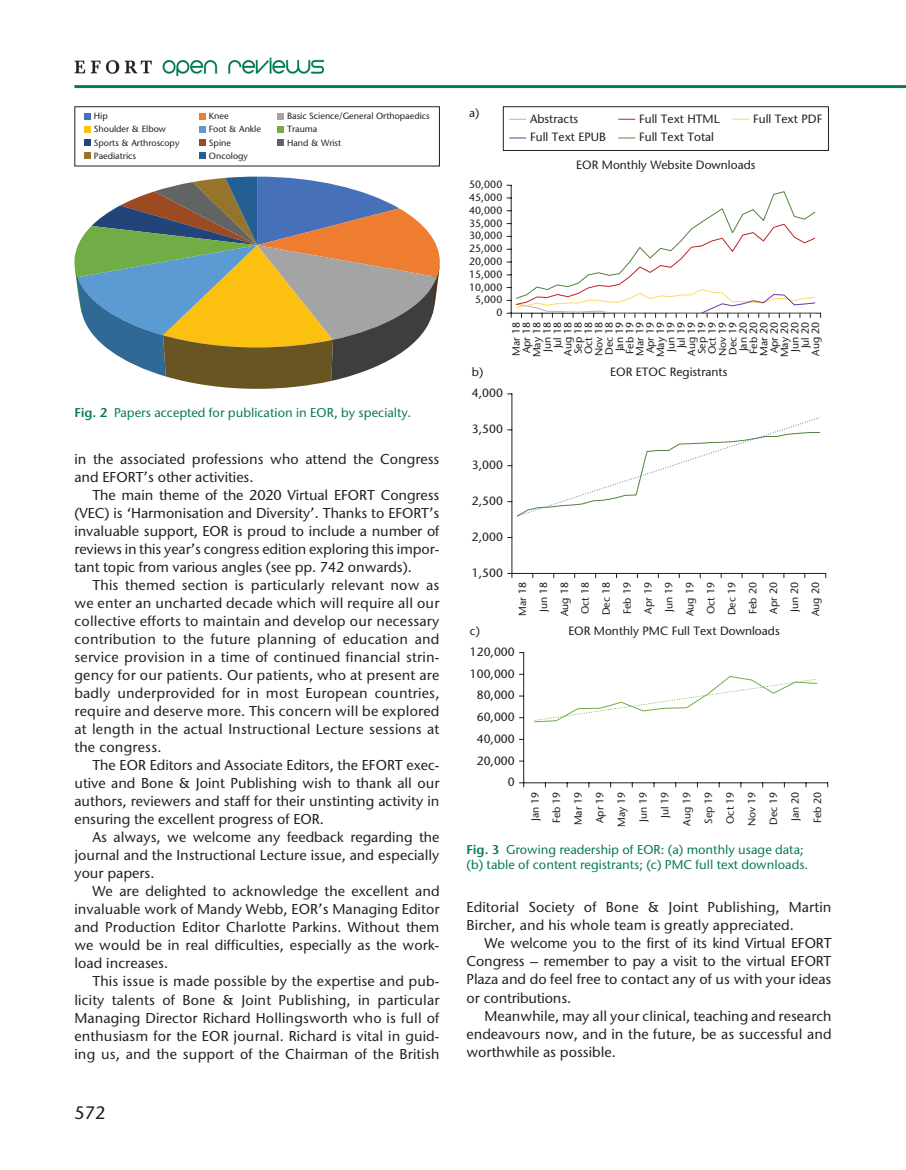
<style>
.page{position:relative;width:906px;height:1170px;background:#fff}
.page>*{position:absolute;margin:0;border:0;box-sizing:border-box;transform-origin:0 0}
.t1{font:500 18px "Stone Sans ITC Pro";color:#231f20}
.t2{font:500 14.25px/18px "Stone Sans ITC Pro";color:#231f20;text-align:justify}
.t3{font:500 12.75px/15px "Stone Sans ITC Pro";color:#077a4e}
.t4{font:500 12px "Stone Sans Std";color:#231f20}
.t5{font:500 10.5px/10.4px "Stone Sans Std";color:#231f20;text-align:right}
.t6{font:500 9px "Stone Sans Std";color:#231f20}
.s1{font-weight:600}
</style>
<div class="page">
<img style="left:74px;top:57px;width:250px;height:19px">
<hr style="left:74px;top:85px;width:832px;height:3px;background:#077a4e">
<svg style="left:85px;top:113px;width:6px;height:6px"></svg>
<svg style="left:200px;top:113px;width:6px;height:6px"></svg>
<svg style="left:278px;top:113px;width:6px;height:6px"></svg>
<svg style="left:85px;top:126px;width:6px;height:6px"></svg>
<svg style="left:200px;top:126px;width:6px;height:6px"></svg>
<svg style="left:278px;top:126px;width:6px;height:6px"></svg>
<svg style="left:85px;top:139px;width:6px;height:6px"></svg>
<svg style="left:200px;top:139px;width:6px;height:6px"></svg>
<svg style="left:278px;top:139px;width:6px;height:6px"></svg>
<div style="left:85px;top:152px;width:6px;height:7px;background:#97742b"></div>
<div style="left:200px;top:152px;width:6px;height:7px;background:#245f93"></div>
<div style="left:74px;top:106px;width:366px;height:60px;border:1px solid #231f20"></div>
<svg style="left:74px;top:176px;width:366px;height:213px"></svg>
<svg style="left:509px;top:119px;width:17px;height:1px"></svg>
<svg style="left:618px;top:119px;width:17px;height:1px"></svg>
<svg style="left:732px;top:119px;width:17px;height:1px"></svg>
<svg style="left:509px;top:138px;width:17px;height:1px"></svg>
<svg style="left:618px;top:138px;width:17px;height:1px"></svg>
<div style="left:503px;top:106px;width:326px;height:45px;border:1px solid #231f20"></div>
<svg style="left:506px;top:184px;width:315px;height:134px"></svg>
<svg style="left:507px;top:393px;width:319px;height:185px"></svg>
<svg style="left:516px;top:416px;width:304px;height:101px"></svg>
<hr style="left:523px;top:782px;width:304px;height:1px;background:#231f20">
<svg style="left:519px;top:782px;width:5px;height:5px"></svg>
<hr style="left:523px;top:652px;width:1px;height:130px;background:#231f20">
<svg style="left:534px;top:676px;width:283px;height:46px"></svg>
<p class="t6" style="left:94px;top:111px;width:15px">Hip</p>
<p class="t6" style="left:209px;top:111px;width:21px">Knee</p>
<p class="t6" style="left:287px;top:111px;width:144px">Basic Science/General Orthopaedics</p>
<p class="t6" style="left:94px;top:124px;width:74px">Shoulder &amp; Elbow</p>
<p class="t6" style="left:209px;top:124px;width:54px">Foot &amp; Ankle</p>
<p class="t6" style="left:287px;top:124px;width:32px">Trauma</p>
<p class="t6" style="left:94px;top:137px;width:87px">Sports &amp; Arthroscopy</p>
<p class="t6" style="left:209px;top:137px;width:24px">Spine</p>
<p class="t6" style="left:287px;top:137px;width:56px">Hand &amp; Wrist</p>
<p class="t6" style="left:94px;top:150px;width:44px">Paediatrics</p>
<p class="t6" style="left:209px;top:150px;width:41px">Oncology</p>
<p class="t3" style="left:74px;top:404px;width:338px"><span class="s1">Fig. 2</span> Papers accepted for publication in EOR, by specialty.</p>
<p class="t2" style="left:74px;top:450px;width:366px">in the associated professions who attend the Congress and EFORT’s other activities.</p>
<p class="t2" style="left:74px;top:486px;width:366px;text-indent:18px">The main theme of the 2020 Virtual EFORT Congress (VEC) is ‘Harmonisation and Diversity’. Thanks to EFORT’s invaluable support, EOR is proud to include a number of reviews in this year’s congress edition exploring this impor&shy;tant topic from various angles (see pp. 742 onwards).</p>
<p class="t2" style="left:74px;top:576px;width:367px;text-indent:18px">This themed section is particularly relevant now as we enter an uncharted decade which will require all our collective efforts to maintain and develop our necessary contribution to the future planning of education and service provision in a time of continued financial strin&shy;gency for our patients. Our patients, who at present are badly underprovided for in most European countries, require and deserve more. This concern will be explored at length in the actual Instructional Lecture sessions at the congress.</p>
<p class="t2" style="left:74px;top:756px;width:367px;text-indent:18px">The EOR Editors and Associate Editors, the EFORT exec&shy;utive and Bone &amp; Joint Publishing wish to thank all our authors, reviewers and staff for their unstinting activity in ensuring the excellent progress of EOR.</p>
<p class="t2" style="left:74px;top:828px;width:366px;text-indent:18px">As always, we welcome any feedback regarding the journal and the Instructional Lecture issue, and especially your papers.</p>
<p class="t2" style="left:74px;top:882px;width:367px;text-indent:18px">We are delighted to acknowledge the excellent and invaluable work of Mandy Webb, EOR’s Managing Editor and Production Editor Charlotte Parkins. Without them we would be in real difficulties, especially as the work&shy;load increases.</p>
<p class="t2" style="left:74px;top:972px;width:367px;text-indent:18px">This issue is made possible by the expertise and pub&shy;licity talents of Bone &amp; Joint Publishing, in particular Managing Director Richard Hollingsworth who is full of enthusiasm for the EOR journal. Richard is vital in guid&shy;ing us, and the support of the Chairman of the British</p>
<p class="t1" style="left:74px;top:1101px;width:32px">572</p>
<p class="t4" style="left:469px;top:105px;width:12px">a)</p>
<p class="t5" style="left:469px;top:179px;width:35px">50,000</p>
<p class="t5" style="left:469px;top:192px;width:35px">45,000</p>
<p class="t5" style="left:469px;top:205px;width:35px">40,000</p>
<p class="t5" style="left:469px;top:218px;width:35px">35,000</p>
<p class="t5" style="left:469px;top:231px;width:35px">30,000</p>
<p class="t5" style="left:469px;top:243px;width:35px">25,000</p>
<p class="t5" style="left:469px;top:256px;width:35px">20,000</p>
<p class="t5" style="left:469px;top:269px;width:35px">15,000</p>
<p class="t5" style="left:469px;top:282px;width:35px">10,000</p>
<p class="t5" style="left:475px;top:294px;width:29px">5,000</p>
<p class="t5" style="left:496px;top:307px;width:8px">0</p>
<p class="t4" style="left:472px;top:364px;width:13px">b)</p>
<p class="t4" style="left:472px;top:386px;width:32px">4,000</p>
<p class="t4" style="left:530px;top:111px;width:50px">Abstracts</p>
<p class="t4" style="left:639px;top:111px;width:82px">Full Text HTML</p>
<p class="t4" style="left:753px;top:111px;width:71px">Full Text PDF</p>
<p class="t4" style="left:530px;top:130px;width:77px">Full Text EPUB</p>
<p class="t4" style="left:639px;top:130px;width:76px">Full Text Total</p>
<p class="t4" style="left:576px;top:157px;width:181px">EOR Monthly Website Downloads</p>
<p class="t5" style="left:511px;top:357px;width:37px;rotate:-90deg">Mar 18<br>Apr 18<br>May 18<br>Jun 18<br>Jul 18<br>Aug 18<br>Sep 18<br>Oct 18<br>Nov 18<br>Dec 18<br>Jan 19<br>Feb 19<br>Mar 19<br>Apr 19<br>May 19<br>Jun 19<br>Jul 19<br>Aug 19<br>Sep 19<br>Oct 19<br>Nov 19<br>Dec 19<br>Jan 20<br>Feb 20<br>Mar 20<br>Apr 20<br>May 20<br>Jun 20<br>Jul 20<br>Aug 20</p>
<p class="t4" style="left:610px;top:364px;width:119px">EOR ETOC Registrants</p>
<p class="t4" style="left:472px;top:422px;width:32px">3,500</p>
<p class="t4" style="left:472px;top:458px;width:32px">3,000</p>
<p class="t4" style="left:472px;top:493px;width:32px">2,500</p>
<p class="t4" style="left:472px;top:529px;width:32px">2,000</p>
<p class="t4" style="left:472px;top:565px;width:32px">1,500</p>
<p class="t5" style="left:512px;top:616px;width:35px;line-height:20.9px;text-align:center;rotate:-90deg">Mar 18<br>Jun 18<br>Aug 18<br>Oct 18<br>Dec 18<br>Feb 19<br>Apr 19<br>Jun 19<br>Aug 19<br>Oct 19<br>Dec 19<br>Feb 20<br>Apr 20<br>Jun 20<br>Aug 20</p>
<p class="t4" style="left:470px;top:623px;width:11px">c)</p>
<p class="t4" style="left:568px;top:623px;width:213px">EOR Monthly PMC Full Text Downloads</p>
<p class="t4" style="left:470px;top:644px;width:46px">120,000</p>
<p class="t4" style="left:470px;top:666px;width:46px">100,000</p>
<p class="t4" style="left:477px;top:688px;width:39px">80,000</p>
<p class="t4" style="left:477px;top:709px;width:39px">60,000</p>
<p class="t4" style="left:477px;top:731px;width:39px">40,000</p>
<p class="t4" style="left:477px;top:753px;width:39px">20,000</p>
<p class="t4" style="left:508px;top:775px;width:8px">0</p>
<p class="t5" style="left:524px;top:827px;width:37px;line-height:21.8px;rotate:-90deg">Jan 19<br>Feb 19<br>Mar 19<br>Apr 19<br>May 19<br>Jun 19<br>Jul 19<br>Aug 19<br>Sep 19<br>Oct 19<br>Nov 19<br>Dec 19<br>Jan 20<br>Feb 20</p>
<p class="t3" style="left:466px;top:841px;width:343px"><span class="s1">Fig. 3</span> Growing readership of EOR: (a) monthly usage data; (b) table of content registrants; (c) PMC full text downloads.</p>
<p class="t2" style="left:466px;top:898px;width:366px">Editorial Society of Bone &amp; Joint Publishing, Martin<br>Bircher, and his whole team is greatly appreciated.</p>
<p class="t2" style="left:466px;top:934px;width:366px;text-indent:18px">We welcome you to the first of its kind Virtual EFORT Congress – remember to pay a visit to the virtual EFORT Plaza and do feel free to contact any of us with your ideas or contributions.</p>
<p class="t2" style="left:466px;top:1006px;width:366px;text-indent:18px">Meanwhile, may all your clinical, teaching and research endeavours now, and in the future, be as successful and worthwhile as possible.</p>
</div>
